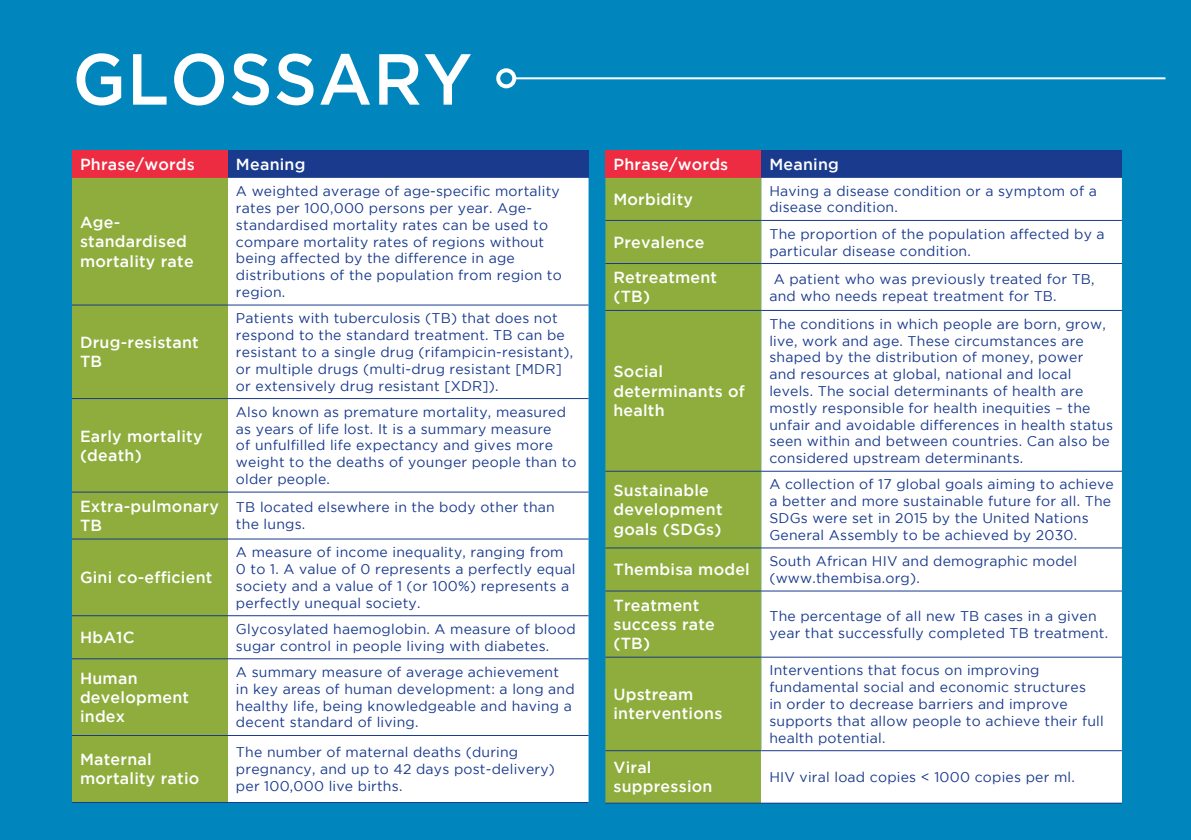
<style>
.page{position:relative;width:1191px;height:840px;background:#fff}
.page>*{position:absolute;margin:0;border:0;box-sizing:border-box;transform-origin:0 0}
.t1{font:500 72px "Gotham";letter-spacing:.015em;color:#fff;scale:.95 1}
.t2{font:500 16px/19.2px "Gotham";letter-spacing:.015em;color:#fff}
.t3{font:14px/16.8px "Gotham";letter-spacing:.015em;color:#193a8d}
</style>
<div class="page">
<div style="left:0;top:0;width:1191px;height:839px;background:#0085bc"></div>
<div style="left:72px;top:150px;width:156px;height:28px;background:#ed2c42"></div>
<div style="left:228px;top:150px;width:360px;height:28px;background:#193a8d"></div>
<div style="left:72px;top:178px;width:156px;height:623px;background:#8ead3d"></div>
<div style="left:228px;top:178px;width:360px;height:623px;background:#fff"></div>
<hr style="left:72px;top:304px;width:156px;height:1px;background:#193a8d">
<hr style="left:72px;top:398px;width:156px;height:1px;background:#193a8d">
<hr style="left:72px;top:491px;width:156px;height:1px;background:#193a8d">
<hr style="left:72px;top:538px;width:156px;height:1px;background:#193a8d">
<hr style="left:72px;top:615px;width:156px;height:1px;background:#193a8d">
<hr style="left:72px;top:658px;width:156px;height:1px;background:#193a8d">
<hr style="left:72px;top:734px;width:156px;height:1px;background:#193a8d">
<hr style="left:72px;top:801px;width:156px;height:1px;background:#193a8d">
<hr style="left:228px;top:304px;width:360px;height:1px;background:#193a8d">
<hr style="left:228px;top:398px;width:360px;height:1px;background:#193a8d">
<hr style="left:228px;top:491px;width:360px;height:1px;background:#193a8d">
<hr style="left:228px;top:538px;width:360px;height:1px;background:#193a8d">
<hr style="left:228px;top:615px;width:360px;height:1px;background:#193a8d">
<hr style="left:228px;top:658px;width:360px;height:1px;background:#193a8d">
<hr style="left:228px;top:734px;width:360px;height:1px;background:#193a8d">
<hr style="left:228px;top:801px;width:360px;height:1px;background:#193a8d">
<div style="left:605px;top:150px;width:156px;height:28px;background:#ed2c42"></div>
<div style="left:761px;top:150px;width:361px;height:28px;background:#193a8d"></div>
<svg style="left:605px;top:178px;width:156px;height:624px;background:#88ab41"></svg>
<div style="left:761px;top:178px;width:361px;height:571px;background:#fff"></div>
<div style="left:761px;top:750px;width:361px;height:52px;background:#fff"></div>
<hr style="left:605px;top:220px;width:156px;height:1px;background:#193a8d">
<hr style="left:761px;top:220px;width:361px;height:1px;background:#193a8d">
<hr style="left:605px;top:263px;width:156px;height:1px;background:#193a8d">
<hr style="left:605px;top:310px;width:156px;height:1px;background:#193a8d">
<hr style="left:605px;top:470px;width:156px;height:1px;background:#193a8d">
<hr style="left:605px;top:547px;width:156px;height:1px;background:#193a8d">
<hr style="left:605px;top:590px;width:156px;height:1px;background:#193a8d">
<hr style="left:605px;top:656px;width:156px;height:1px;background:#193a8d">
<hr style="left:761px;top:263px;width:361px;height:1px;background:#193a8d">
<hr style="left:761px;top:310px;width:361px;height:1px;background:#193a8d">
<hr style="left:761px;top:470px;width:361px;height:1px;background:#193a8d">
<hr style="left:761px;top:547px;width:361px;height:1px;background:#193a8d">
<hr style="left:761px;top:590px;width:361px;height:1px;background:#193a8d">
<hr style="left:761px;top:656px;width:361px;height:1px;background:#193a8d">
<hr style="left:761px;top:749px;width:361px;height:1px;background:#193a8d">
<hr style="left:761px;top:802px;width:361px;height:1px;background:#193a8d">
<hr style="left:605px;top:749px;width:156px;height:1px;background:#193a8d">
<hr style="left:605px;top:802px;width:156px;height:1px;background:#193a8d">
<hr style="left:514px;top:77px;width:651px;height:2px;background:#fff">
<div style="left:496px;top:68px;width:20px;height:20px;border:4px solid #fff;border-radius:50%"></div>
<p class="t1" style="left:72px;top:38px;width:422px">GLOSSARY</p>
<p class="t2" style="left:80px;top:154px;width:116px">Phrase/words</p>
<p class="t2" style="left:236px;top:154px;width:71px">Meaning</p>
<p class="t2" style="left:80px;top:212px;width:115px">Age&shy;standardised mortality rate</p>
<p class="t2" style="left:80px;top:332px;width:120px">Drug-resistant<br>TB</p>
<p class="t2" style="left:80px;top:425px;width:124px">Early mortality (death)</p>
<p class="t3" style="left:236px;top:182px;width:327px">A weighted average of age-specific mortality rates per 100,000 persons per year. Age&shy;standardised mortality rates can be used to compare mortality rates of regions without being affected by the difference in age distributions of the population from region to region.</p>
<p class="t3" style="left:236px;top:309px;width:339px">Patients with tuberculosis (TB) that does not respond to the standard treatment. TB can be resistant to a single drug (rifampicin-resistant), or multiple drugs (multi-drug resistant [MDR] or extensively drug resistant [XDR]).</p>
<p class="t3" style="left:236px;top:403px;width:342px">Also known as premature mortality, measured as years of life lost. It is a summary measure<br>of unfulfilled life expectancy and gives more weight to the deaths of younger people than to older people.</p>
<p class="t2" style="left:80px;top:496px;width:140px">Extra-pulmonary<br>TB</p>
<p class="t3" style="left:236px;top:498px;width:320px">TB located elsewhere in the body other than the lungs.</p>
<p class="t2" style="left:80px;top:567px;width:134px">Gini co-efficient</p>
<p class="t3" style="left:236px;top:543px;width:341px">A measure of income inequality, ranging from 0 to 1. A value of 0 represents a perfectly equal society and a value of 1 (or 100%) represents a perfectly unequal society.</p>
<p class="t2" style="left:80px;top:627px;width:56px">HbA1C</p>
<p class="t3" style="left:236px;top:620px;width:341px">Glycosylated haemoglobin. A measure of blood sugar control in people living with diabetes.</p>
<p class="t2" style="left:80px;top:667px;width:111px">Human development index</p>
<p class="t3" style="left:236px;top:663px;width:340px">A summary measure of average achievement in key areas of human development: a long and healthy life, being knowledgeable and having a decent standard of living.</p>
<p class="t2" style="left:80px;top:749px;width:121px">Maternal mortality ratio</p>
<p class="t3" style="left:236px;top:743px;width:320px">The number of maternal deaths (during pregnancy, and up to 42 days post-delivery) per 100,000 live births.</p>
<p class="t2" style="left:613px;top:154px;width:116px">Phrase/words</p>
<p class="t2" style="left:769px;top:154px;width:71px">Meaning</p>
<p class="t2" style="left:613px;top:189px;width:81px">Morbidity</p>
<p class="t3" style="left:769px;top:182px;width:329px">Having a disease condition or a symptom of a disease condition.</p>
<p class="t2" style="left:613px;top:232px;width:92px">Prevalence</p>
<p class="t3" style="left:769px;top:225px;width:337px">The proportion of the population affected by a particular disease condition.</p>
<p class="t2" style="left:613px;top:267px;width:105px">Retreatment (TB)</p>
<p class="t3" style="left:769px;top:270px;width:327px;text-indent:4px">A patient who was previously treated for TB, and who needs repeat treatment for TB.</p>
<p class="t2" style="left:613px;top:361px;width:133px">Social determinants of health</p>
<p class="t3" style="left:769px;top:315px;width:345px">The conditions in which people are born, grow, live, work and age. These circumstances are shaped by the distribution of money, power and resources at global, national and local levels. The social determinants of health are mostly responsible for health inequities – the unfair and avoidable differences in health status seen within and between countries. Can also be considered upstream determinants.</p>
<p class="t2" style="left:613px;top:480px;width:111px">Sustainable development goals (SDGs)</p>
<p class="t3" style="left:769px;top:475px;width:346px">A collection of 17 global goals aiming to achieve a better and more sustainable future for all. The SDGs were set in 2015 by the United Nations General Assembly to be achieved by 2030.</p>
<p class="t2" style="left:613px;top:559px;width:138px">Thembisa model</p>
<p class="t3" style="left:769px;top:552px;width:309px">South African HIV and demographic model (www.thembisa.org).</p>
<p class="t2" style="left:613px;top:594px;width:103px">Treatment success rate (TB)</p>
<p class="t3" style="left:769px;top:607px;width:340px">The percentage of all new TB cases in a given year that successfully completed TB treatment.</p>
<p class="t2" style="left:613px;top:684px;width:110px">Upstream interventions</p>
<p class="t3" style="left:769px;top:661px;width:336px">Interventions that focus on improving fundamental social and economic structures<br>in order to decrease barriers and improve supports that allow people to achieve their full health potential.</p>
<p class="t2" style="left:613px;top:757px;width:101px">Viral suppression</p>
<p class="t3" style="left:769px;top:768px;width:307px">HIV viral load copies &lt; 1000 copies per ml.</p>
</div>
